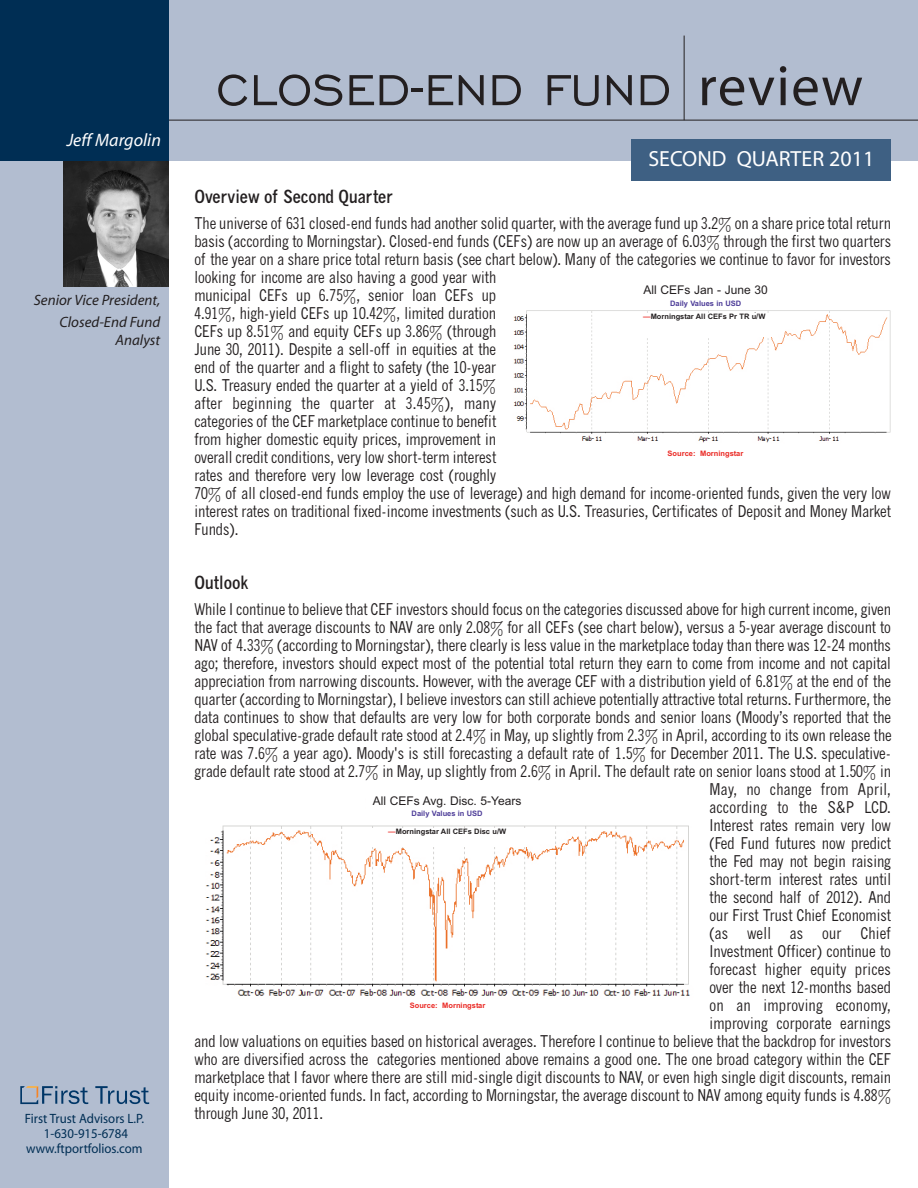
<style>
.page{position:relative;width:918px;height:1188px;background:#fff}
.page>*{position:absolute;margin:0;border:0;box-sizing:border-box;transform-origin:0 0}
.t1{font:56.85px "Chisel Normal";color:#231f20}
.t2{font:21.9px "Myriad";color:#fff}
.t3{font:700 condensed 18px "News Gothic";color:#231f20}
.t4{font:italic 18px "Myriad";color:#fff}
.t5{font:condensed 16.2px/18px "News Gothic";color:#231f20}
.t6{font:italic 15px/22.4px "Myriad";color:#231f20;text-align:right}
.t7{font:13.5px/14.9px "Myriad";color:#002e54;text-align:center;scale:.95 1}
.t8{font:12px "Arial";color:#231f20}
.t9{font:700 7.5px "Arial";color:#231f20}
.t10{font:700 7.5px "Arial";color:#ea2924}
.t11{font:700 7.5px "Arial";color:#4d3c98}
.s1{font-family:"Myriad"}
.s2{color:#ea2924}
</style>
<div class="page">
<div style="left:0;top:0;width:169px;height:1188px;background:#b2bdd0"></div>
<div style="left:0;top:0;width:918px;height:161px;background:#b2bdd0"></div>
<hr style="left:684px;top:36px;width:1px;height:84px;background:#231f20">
<hr style="left:163px;top:120px;width:755px;height:1px;background:#231f20">
<img style="left:64px;top:161px;width:105px;height:125px">
<svg style="left:95px;top:1086px;width:54px;height:18px"></svg>
<svg style="left:20px;top:1086px;width:68px;height:18px"></svg>
<div style="left:0;top:0;width:169px;height:160px;background:#002e54"></div>
<div style="left:632px;top:139px;width:259px;height:42px;background:#3e6083"></div>
<img style="left:513px;top:310px;width:378px;height:133px">
<img style="left:205px;top:825px;width:485px;height:171px">
<div style="left:632px;top:313px;width:145px;height:24px;background:#fff"></div>
<div style="left:367px;top:829px;width:160px;height:18px;background:#fff"></div>
<p class="t4" style="left:67px;top:133px;width:96px">Jeff Margolin</p>
<p class="t6" style="left:34px;top:290px;width:128px">Senior Vice President,<br>Closed-End Fund</p>
<p class="t6" style="left:116px;top:330px;width:46px">Analyst</p>
<p class="t7" style="left:25px;top:1113px;width:127px">First Trust Advisors L.P.<br>1-630-915-6784 www.ftportfolios.com</p>
<h1 class="t1" style="left:216px;top:52px;width:648px">CLOSED-END FUND <span class="s1">review</span></h1>
<h2 class="t2" style="left:648px;top:151px;width:227px">SECOND QUARTER 2011</h2>
<p class="t3" style="left:194px;top:189px;width:199px">Overview of Second Quarter</p>
<p class="t5" style="left:194px;top:216px;width:698px">The universe of 631 closed-end funds had another solid quarter, with the average fund up 3.2% on a share price total return basis (according to Morningstar). Closed-end funds (CEFs) are now up an average of 6.03% through the first two quarters of the year on a share price total return basis (see chart below). Many of the categories we continue to favor for investors looking for income are also having a good year with<br>municipal CEFs up 6.75%, senior loan CEFs up<br>4.91%, high-yield CEFs up 10.42%, limited duration<br>CEFs up 8.51% and equity CEFs up 3.86% (through<br>June 30, 2011). Despite a sell-off in equities at the<br>end of the quarter and a flight to safety (the 10-year<br>U.S. Treasury ended the quarter at a yield of 3.15%<br>after beginning the quarter at 3.45%), many<br>categories of the CEF marketplace continue to benefit<br>from higher domestic equity prices, improvement in<br>overall credit conditions, very low short-term interest<br>rates and therefore very low leverage cost (roughly<br>70% of all closed-end funds employ the use of leverage) and high demand for income-oriented funds, given the very low interest rates on traditional fixed-income investments (such as U.S. Treasuries, Certificates of Deposit and Money Market Funds).</p>
<p class="t3" style="left:194px;top:575px;width:56px">Outlook</p>
<p class="t5" style="left:194px;top:602px;width:698px">While I continue to believe that CEF investors should focus on the categories discussed above for high current income, given</p>
<p class="t5" style="left:194px;top:620px;width:698px">the fact that average discounts to NAV are only 2.08% for all CEFs (see chart below), versus a 5-year average discount to</p>
<p class="t5" style="left:194px;top:638px;width:698px">NAV of 4.33% (according to Morningstar), there clearly is less value in the marketplace today than there was 12-24 months</p>
<p class="t5" style="left:194px;top:656px;width:698px">ago; therefore, investors should expect most of the potential total return they earn to come from income and not capital</p>
<p class="t5" style="left:194px;top:674px;width:698px">appreciation from narrowing discounts. However, with the average CEF with a distribution yield of 6.81% at the end of the</p>
<p class="t5" style="left:194px;top:692px;width:698px">quarter (according to Morningstar), I believe investors can still achieve potentially attractive total returns. Furthermore, the</p>
<p class="t5" style="left:194px;top:710px;width:698px">data continues to show that defaults are very low for both corporate bonds and senior loans (Moody’s reported that the</p>
<p class="t5" style="left:194px;top:728px;width:699px">global speculative-grade default rate stood at 2.4% in May, up slightly from 2.3% in April, according to its own release the</p>
<p class="t5" style="left:194px;top:746px;width:698px">rate was 7.6% a year ago). Moody's is still forecasting a default rate of 1.5% for December 2011. The U.S. speculative-</p>
<p class="t5" style="left:194px;top:764px;width:698px">grade default rate stood at 2.7% in May, up slightly from 2.6% in April. The default rate on senior loans stood at 1.50% in</p>
<p class="t5" style="left:710px;top:782px;width:183px">May, no change from April,</p>
<p class="t5" style="left:710px;top:800px;width:183px">according to the S&amp;P LCD.</p>
<p class="t5" style="left:710px;top:818px;width:183px">Interest rates remain very low</p>
<p class="t5" style="left:710px;top:836px;width:183px">(Fed Fund futures now predict</p>
<p class="t5" style="left:710px;top:854px;width:183px">the Fed may not begin raising</p>
<p class="t5" style="left:710px;top:872px;width:183px">short-term interest rates until</p>
<p class="t5" style="left:710px;top:890px;width:183px">the second half of 2012). And</p>
<p class="t5" style="left:710px;top:908px;width:183px">our First Trust Chief Economist</p>
<p class="t5" style="left:710px;top:926px;width:183px">(as well as our Chief</p>
<p class="t5" style="left:710px;top:944px;width:183px">Investment Officer) continue to</p>
<p class="t5" style="left:710px;top:962px;width:183px">forecast higher equity prices</p>
<p class="t5" style="left:710px;top:980px;width:183px">over the next 12-months based</p>
<p class="t5" style="left:710px;top:998px;width:183px">on an improving economy,</p>
<p class="t5" style="left:710px;top:1016px;width:183px">improving corporate earnings</p>
<p class="t5" style="left:194px;top:1034px;width:698px">and low valuations on equities based on historical averages. Therefore I continue to believe that the backdrop for investors</p>
<p class="t5" style="left:194px;top:1052px;width:698px">who are diversified across the categories mentioned above remains a good one. The one broad category within the CEF</p>
<p class="t5" style="left:194px;top:1070px;width:698px">marketplace that I favor where there are still mid-single digit discounts to NAV, or even high single digit discounts, remain</p>
<p class="t5" style="left:194px;top:1088px;width:698px">equity income-oriented funds. In fact, according to Morningstar, the average discount to NAV among equity funds is 4.88%</p>
<p class="t5" style="left:194px;top:1106px;width:130px">through June 30, 2011.</p>
<p class="t8" style="left:643px;top:283px;width:126px">All CEFs Jan - June 30</p>
<p class="t11" style="left:670px;top:299px;width:73px">Daily Values in USD</p>
<p class="t9" style="left:643px;top:312px;width:124px"><span class="s2">—</span>Morningstar All CEFs Pr TR u/W</p>
<p class="t10" style="left:668px;top:449px;width:77px">Source: Morningstar</p>
<p class="t8" style="left:373px;top:794px;width:150px">All CEFs Avg. Disc. 5-Years</p>
<p class="t11" style="left:412px;top:809px;width:73px">Daily Values in USD</p>
<p class="t9" style="left:388px;top:827px;width:119px"><span class="s2">—</span>Morningstar All CEFs Disc u/W</p>
<p class="t10" style="left:410px;top:1001px;width:77px">Source: Morningstar</p>
</div>
